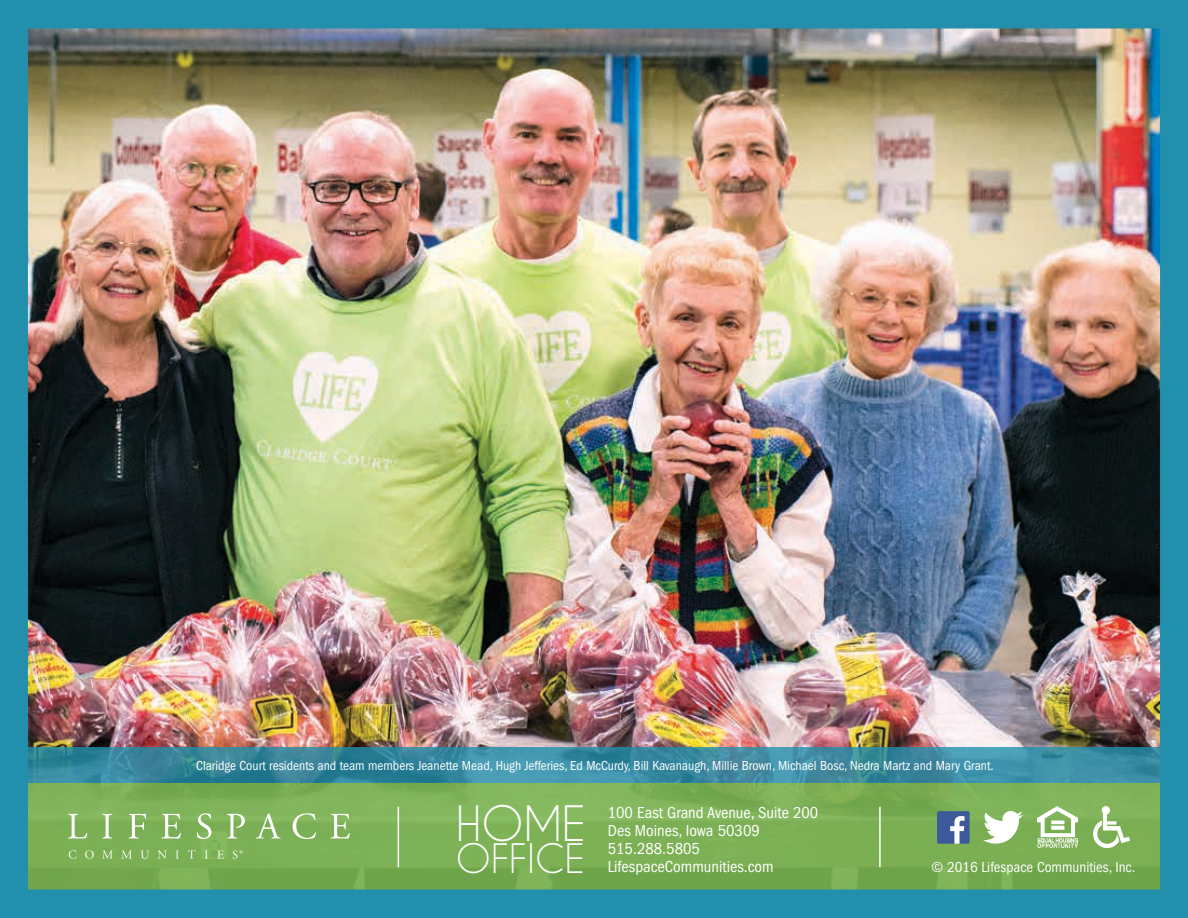
<style>
.page{position:relative;width:1188px;height:918px;background:#fff}
.page>*{position:absolute;margin:0;border:0;box-sizing:border-box;transform-origin:0 0}
.t1{font:45.75px "Caviar Dreams";color:#fff}
.t2{font:38.1px "Caviar Dreams";color:#fff}
.t3{font:condensed 16.5px/18px "ITC Franklin Gothic Std";color:#fff}
.t4{font:condensed 15px "ITC Franklin Gothic Std";color:#fff}
.t5{font:condensed 13.5px "ITC Franklin Gothic Std";color:#fff}
</style>
<div class="page">
<img style="left:0;top:0;width:1188px;height:918px">
<svg style="left:26px;top:748px;width:1136px;height:35px;background:#398aa0"></svg>
<hr style="left:398px;top:807px;width:1px;height:60px;background:#fff">
<hr style="left:879px;top:807px;width:2px;height:60px;background:#fff">
<img style="left:1038px;top:807px;width:40px;height:40px">
<img style="left:1094px;top:807px;width:36px;height:40px">
<svg style="left:983px;top:811px;width:40px;height:33px"></svg>
<div style="left:937px;top:811px;width:33px;height:33px;background:#3c5a9a;border-radius:2px"></div>
<svg style="left:950px;top:816px;width:15px;height:28px"></svg>
<svg style="left:69px;top:850px;width:7px;height:9px"></svg>
<svg style="left:85px;top:850px;width:9px;height:9px"></svg>
<svg style="left:102px;top:851px;width:11px;height:8px"></svg>
<svg style="left:121px;top:851px;width:11px;height:8px"></svg>
<svg style="left:141px;top:851px;width:8px;height:8px"></svg>
<svg style="left:158px;top:851px;width:9px;height:8px"></svg>
<svg style="left:176px;top:851px;width:3px;height:8px"></svg>
<svg style="left:188px;top:850px;width:8px;height:9px"></svg>
<svg style="left:205px;top:851px;width:3px;height:8px"></svg>
<svg style="left:217px;top:851px;width:7px;height:8px"></svg>
<svg style="left:68px;top:814px;width:19px;height:25px"></svg>
<svg style="left:102px;top:814px;width:10px;height:25px"></svg>
<svg style="left:129px;top:814px;width:17px;height:25px"></svg>
<svg style="left:161px;top:814px;width:20px;height:25px"></svg>
<svg style="left:197px;top:813px;width:14px;height:26px"></svg>
<svg style="left:227px;top:814px;width:18px;height:25px"></svg>
<svg style="left:256px;top:813px;width:25px;height:26px"></svg>
<svg style="left:293px;top:813px;width:23px;height:26px"></svg>
<svg style="left:330px;top:814px;width:20px;height:25px"></svg>
<svg style="left:233px;top:850px;width:10px;height:9px"></svg>
<p class="t5" style="left:196px;top:758px;width:799px">Claridge Court residents and team members Jeanette Mead, Hugh Jefferies, Ed McCurdy, Bill Kavanaugh, Millie Brown, Michael Bosc, Nedra Martz and Mary Grant.</p>
<h1 class="t1" style="left:456px;top:796px;width:132px">HOME</h1>
<h2 class="t2" style="left:456px;top:835px;width:131px">OFFICE</h2>
<p class="t3" style="left:608px;top:804px;width:212px">100 East Grand Avenue, Suite 200<br>Des Moines, Iowa 50309<br>515.288.5805<br>LifespaceCommunities.com</p>
<p class="t4" style="left:932px;top:858px;width:205px">© 2016 Lifespace Communities, Inc.</p>
</div>
